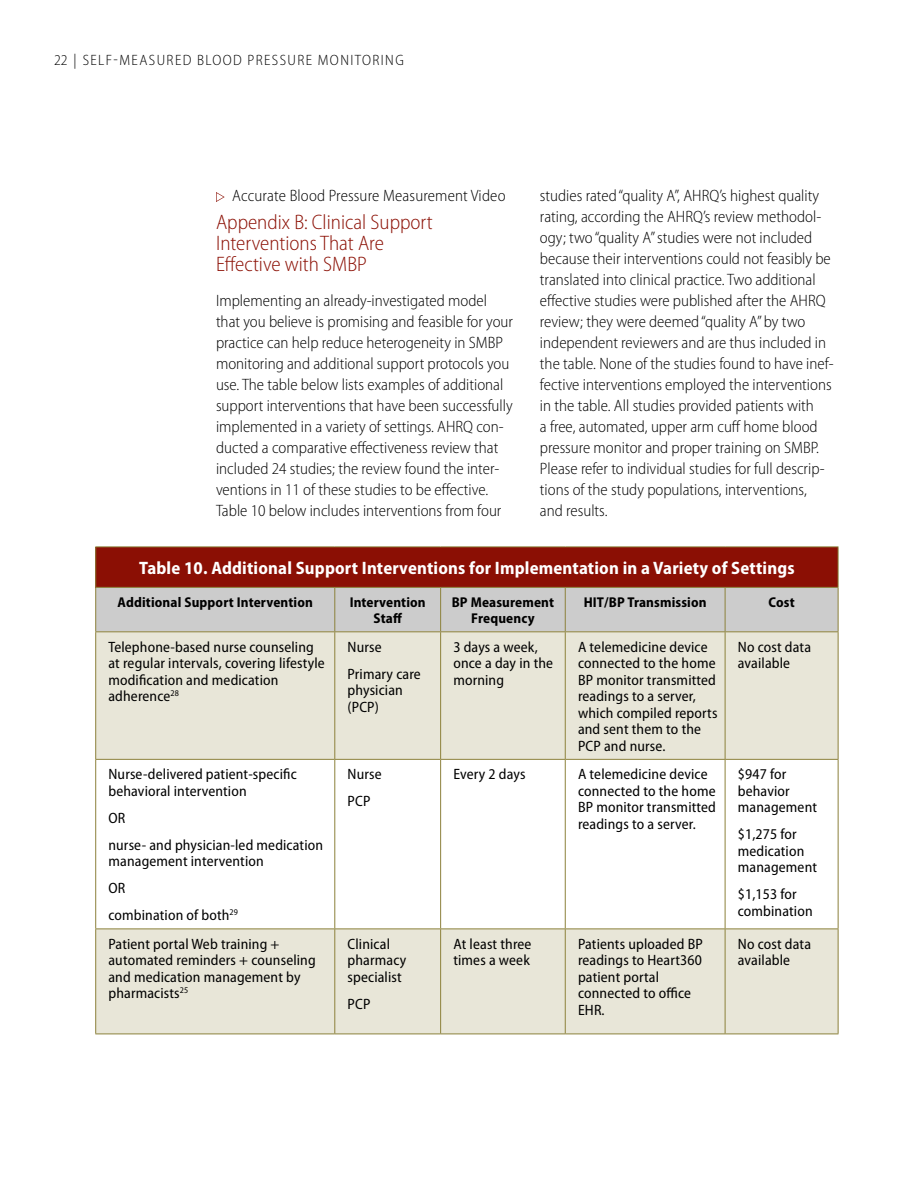
<style>
.page{position:relative;width:918px;height:1188px;background:#fff}
.page>*{position:absolute;margin:0;border:0;box-sizing:border-box;transform-origin:0 0}
.t1{font:300 semi-condensed 21px/21px "Myriad Pro";color:#8b0f04}
.t2{font:700 semi-condensed 18px "Myriad Pro";letter-spacing:.01em;color:#fff}
.t3{font:300 semi-condensed 16.5px/21px "Myriad Pro";color:#000}
.t4{font:semi-condensed 15px/16.5px "Myriad Pro";letter-spacing:.01em;color:#000}
.t5{font:300 semi-condensed 15px "Myriad Pro";letter-spacing:.095em;color:#000}
.t6{font:700 semi-condensed 14.25px/16.5px "Myriad Pro";letter-spacing:.01em;color:#000;text-align:center}
</style>
<div class="page">
<svg style="left:216px;top:192px;width:9px;height:10px"></svg>
<div style="left:96px;top:547px;width:742px;height:40px;background:#8b0f04"></div>
<div style="left:96px;top:588px;width:742px;height:43px;background:#ccc"></div>
<div style="left:96px;top:632px;width:742px;height:402px;background:#e8e6d8"></div>
<svg style="left:96px;top:760px;width:742px;height:169px"></svg>
<hr style="left:95px;top:546px;width:240px;height:1px;background:#8c813b">
<hr style="left:335px;top:546px;width:106px;height:1px;background:#8c813b">
<hr style="left:441px;top:546px;width:124px;height:1px;background:#8c813b">
<hr style="left:565px;top:546px;width:160px;height:1px;background:#8c813b">
<hr style="left:725px;top:546px;width:113px;height:1px;background:#8c813b">
<hr style="left:95px;top:587px;width:240px;height:1px;background:#8c813b">
<hr style="left:335px;top:587px;width:106px;height:1px;background:#8c813b">
<hr style="left:441px;top:587px;width:124px;height:1px;background:#8c813b">
<hr style="left:565px;top:587px;width:160px;height:1px;background:#8c813b">
<hr style="left:725px;top:587px;width:113px;height:1px;background:#8c813b">
<hr style="left:95px;top:631px;width:240px;height:1px;background:#8c813b">
<hr style="left:335px;top:631px;width:106px;height:1px;background:#8c813b">
<hr style="left:441px;top:631px;width:124px;height:1px;background:#8c813b">
<hr style="left:565px;top:631px;width:160px;height:1px;background:#8c813b">
<hr style="left:725px;top:631px;width:113px;height:1px;background:#8c813b">
<hr style="left:95px;top:759px;width:240px;height:1px;background:#8c813b">
<hr style="left:335px;top:759px;width:106px;height:1px;background:#8c813b">
<hr style="left:441px;top:759px;width:124px;height:1px;background:#8c813b">
<hr style="left:565px;top:759px;width:160px;height:1px;background:#8c813b">
<hr style="left:725px;top:759px;width:113px;height:1px;background:#8c813b">
<hr style="left:95px;top:929px;width:240px;height:1px;background:#8c813b">
<hr style="left:335px;top:929px;width:106px;height:1px;background:#8c813b">
<hr style="left:441px;top:929px;width:124px;height:1px;background:#8c813b">
<hr style="left:565px;top:929px;width:160px;height:1px;background:#8c813b">
<hr style="left:725px;top:929px;width:113px;height:1px;background:#8c813b">
<hr style="left:95px;top:1034px;width:240px;height:1px;background:#8c813b">
<hr style="left:335px;top:1034px;width:106px;height:1px;background:#8c813b">
<hr style="left:441px;top:1034px;width:124px;height:1px;background:#8c813b">
<hr style="left:565px;top:1034px;width:160px;height:1px;background:#8c813b">
<hr style="left:725px;top:1034px;width:113px;height:1px;background:#8c813b">
<hr style="left:95px;top:547px;width:1px;height:40px;background:#8c813b">
<hr style="left:838px;top:547px;width:1px;height:40px;background:#8c813b">
<hr style="left:95px;top:588px;width:1px;height:43px;background:#8c813b">
<hr style="left:334px;top:588px;width:1px;height:43px;background:#8c813b">
<hr style="left:440px;top:588px;width:1px;height:43px;background:#8c813b">
<hr style="left:565px;top:588px;width:1px;height:43px;background:#8c813b">
<hr style="left:725px;top:588px;width:1px;height:43px;background:#8c813b">
<hr style="left:838px;top:588px;width:1px;height:43px;background:#8c813b">
<hr style="left:95px;top:632px;width:1px;height:127px;background:#8c813b">
<hr style="left:334px;top:632px;width:1px;height:127px;background:#8c813b">
<hr style="left:440px;top:632px;width:1px;height:127px;background:#8c813b">
<hr style="left:565px;top:632px;width:1px;height:127px;background:#8c813b">
<hr style="left:725px;top:632px;width:1px;height:127px;background:#8c813b">
<hr style="left:838px;top:632px;width:1px;height:127px;background:#8c813b">
<hr style="left:95px;top:760px;width:1px;height:169px;background:#8c813b">
<hr style="left:334px;top:760px;width:1px;height:169px;background:#8c813b">
<hr style="left:440px;top:760px;width:1px;height:169px;background:#8c813b">
<hr style="left:565px;top:760px;width:1px;height:169px;background:#8c813b">
<hr style="left:725px;top:760px;width:1px;height:169px;background:#8c813b">
<hr style="left:838px;top:760px;width:1px;height:169px;background:#8c813b">
<hr style="left:95px;top:929px;width:1px;height:105px;background:#8c813b">
<hr style="left:334px;top:929px;width:1px;height:105px;background:#8c813b">
<hr style="left:440px;top:929px;width:1px;height:105px;background:#8c813b">
<hr style="left:565px;top:929px;width:1px;height:105px;background:#8c813b">
<hr style="left:725px;top:929px;width:1px;height:105px;background:#8c813b">
<hr style="left:838px;top:929px;width:1px;height:105px;background:#8c813b">
<p class="t5" style="left:54px;top:52px;width:351px">22 | SELF-MEASURED BLOOD PRESSURE MONITORING</p>
<p class="t3" style="left:232px;top:186px;width:275px">Accurate Blood Pressure Measurement Video</p>
<h2 class="t1" style="left:216px;top:212px;width:218px">Appendix B: Clinical Support<br>Interventions That Are<br>Effective with SMBP</h2>
<p class="t3" style="left:216px;top:290px;width:299px">Implementing an already-investigated model that you believe is promising and feasible for your practice can help reduce heterogeneity in SMBP monitoring and additional support protocols you use. The table below lists examples of additional support interventions that have been successfully implemented in a variety of settings. AHRQ con&shy;ducted a comparative effectiveness review that included 24 studies; the review found the inter&shy;ventions in 11 of these studies to be effective.<br>Table 10 below includes interventions from four</p>
<p class="t3" style="left:540px;top:186px;width:295px">studies rated “quality A”, AHRQ’s highest quality rating, according the AHRQ’s review methodol&shy;ogy; two “quality A” studies were not included because their interventions could not feasibly be translated into clinical practice. Two additional effective studies were published after the AHRQ review; they were deemed “quality A” by two independent reviewers and are thus included in the table. None of the studies found to have inef&shy;fective interventions employed the interventions in the table. All studies provided patients with<br>a free, automated, upper arm cuff home blood pressure monitor and proper training on SMBP.<br>Please refer to individual studies for full descrip&shy;tions of the study populations, interventions, and results.</p>
<p class="t2" style="left:139px;top:558px;width:657px">Table 10. Additional Support Interventions for Implementation in a Variety of Settings</p>
<p class="t6" style="left:118px;top:594px;width:197px">Additional Support Intervention</p>
<p class="t6" style="left:350px;top:594px;width:78px">Intervention<br>Staff</p>
<p class="t6" style="left:452px;top:594px;width:104px">BP Measurement<br>Frequency</p>
<p class="t6" style="left:584px;top:594px;width:124px">HIT/BP Transmission</p>
<p class="t6" style="left:769px;top:594px;width:28px">Cost</p>
<p class="t4" style="left:108px;top:639px;width:218px">Telephone-based nurse counseling at regular intervals, covering lifestyle modification and medication adherence<sup>28</sup></p>
<p class="t4" style="left:348px;top:634px;width:75px;line-height:27px">Nurse<br>Primary care</p>
<p class="t4" style="left:453px;top:639px;width:101px">3 days a week, once a day in the morning</p>
<p class="t4" style="left:578px;top:639px;width:141px">A telemedicine device connected to the home<br>BP monitor transmitted readings to a server, which compiled reports and sent them to the<br>PCP and nurse.</p>
<p class="t4" style="left:738px;top:639px;width:75px">No cost data available</p>
<p class="t4" style="left:348px;top:682px;width:57px">physician (PCP)</p>
<p class="t4" style="left:108px;top:766px;width:190px">Nurse-delivered patient-specific behavioral intervention</p>
<p class="t4" style="left:108px;top:805px;width:216px;line-height:27px">OR<br>nurse- and physician-led medication</p>
<p class="t4" style="left:108px;top:848px;width:157px;line-height:27px">management intervention<br>OR<br>combination of both<sup>29</sup></p>
<p class="t4" style="left:348px;top:761px;width:36px;line-height:27px">Nurse<br>PCP</p>
<p class="t4" style="left:453px;top:766px;width:74px">Every 2 days</p>
<p class="t4" style="left:578px;top:766px;width:139px">A telemedicine device connected to the home<br>BP monitor transmitted readings to a server.</p>
<p class="t4" style="left:738px;top:766px;width:81px">$947 for behavior management</p>
<p class="t4" style="left:738px;top:826px;width:81px">$1,275 for medication management</p>
<p class="t4" style="left:738px;top:886px;width:76px">$1,153 for combination</p>
<p class="t4" style="left:108px;top:936px;width:209px">Patient portal Web training + automated reminders + counseling and medication management by pharmacists<sup>25</sup></p>
<p class="t4" style="left:348px;top:936px;width:60px">Clinical pharmacy specialist</p>
<p class="t4" style="left:348px;top:996px;width:24px">PCP</p>
<p class="t4" style="left:453px;top:936px;width:80px">At least three times a week</p>
<p class="t4" style="left:578px;top:936px;width:126px">Patients uploaded BP readings to Heart360 patient portal connected to office<br>EHR.</p>
<p class="t4" style="left:738px;top:936px;width:75px">No cost data available</p>
</div>
